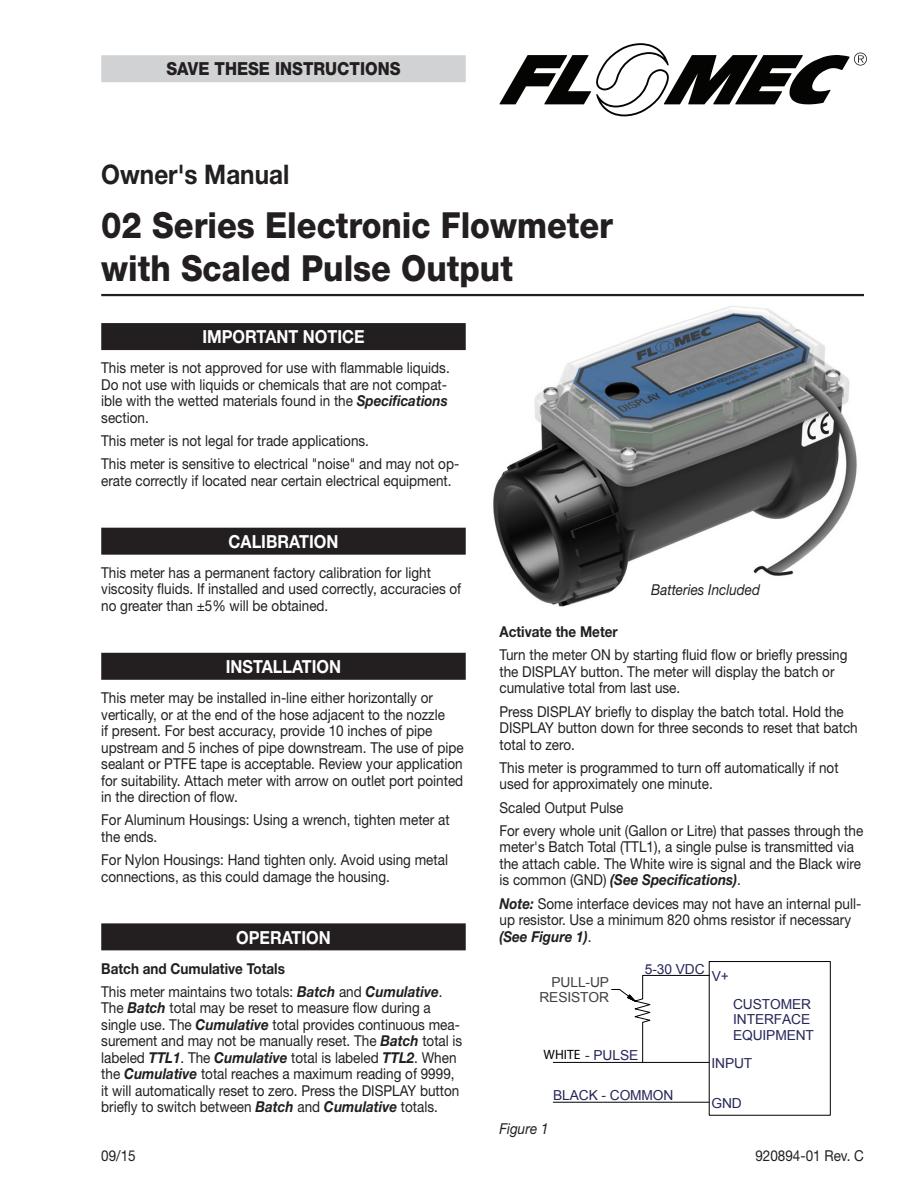
<style>
.page{position:relative;width:918px;height:1188px;background:#fff}
.page>*{position:absolute;margin:0;border:0;box-sizing:border-box;transform-origin:0 0}
.t1{font:800 36px/43.2px "Helvetica Neue LT Std";color:#231f20;scale:.9 1}
.t2{font:700 27px "Helvetica Neue LT Std";color:#231f20;scale:.9 1}
.Subhead_Reversed_fro{font:700 18px "Helvetica Neue LT Std";color:#fff;scale:.9 1}
.Language{font:800 18px "Helvetica Neue LT Std";color:#231f20;scale:.9 1}
.Body_Text{font:15px/16.5px "Helvetica Neue LT Std";color:#231f20;scale:.9 1}
.heading_2{font:700 15px "Helvetica Neue LT Std";color:#231f20;scale:.9 1}
.Body_Text-2{font:italic 15px "Helvetica Neue LT Std";color:#231f20;scale:.9 1}
.t3{font:13.8px/15.3px "Arial";letter-spacing:-.01em;color:#262659}
.t4{font:13.8px/15.3px "Arial";letter-spacing:-.01em;color:#3f3f3f;text-align:right}
.s1{font-weight:700;font-style:italic}
.s2{font-family:"Myriad Pro";font-size:13.5px;color:#000}
</style>
<div class="page">
<hr style="left:101px;top:294px;width:763px;height:2px;background:#231f20">
<div style="left:101px;top:55px;width:365px;height:27px;background:#d1d2d4"></div>
<svg style="left:500px;top:43px;width:367px;height:73px"></svg>
<div style="left:101px;top:323px;width:365px;height:27px;background:#231f20"></div>
<div style="left:101px;top:528px;width:365px;height:27px;background:#231f20"></div>
<div style="left:101px;top:653px;width:365px;height:27px;background:#231f20"></div>
<div style="left:101px;top:923px;width:365px;height:27px;background:#231f20"></div>
<img style="left:493px;top:306px;width:364px;height:301px">
<hr style="left:553px;top:1062px;width:156px;height:1px;background:#000">
<hr style="left:553px;top:1102px;width:156px;height:1px;background:#000">
<div style="left:709px;top:961px;width:122px;height:155px;border:1px solid #000"></div>
<svg style="left:611px;top:975px;width:99px;height:88px"></svg>
<p class="Language" style="left:166px;top:58px;width:262px">SAVE THESE INSTRUCTIONS</p>
<p class="t2" style="left:101px;top:158px;width:210px">Owner's Manual</p>
<p class="t1" style="left:101px;top:204px;width:570px">02 Series Electronic Flowmeter with Scaled Pulse Output</p>
<p class="Subhead_Reversed_fro" style="left:202px;top:326px;width:182px">IMPORTANT NOTICE</p>
<p class="Body_Text" style="left:101px;top:360px;width:389px">This meter is not approved for use with flammable liquids.<br>Do not use with liquids or chemicals that are not compat&shy;ible with the wetted materials found in the <span class="s1">Specifications </span>section.</p>
<p class="Body_Text" style="left:101px;top:432px;width:299px">This meter is not legal for trade applications.</p>
<p class="Body_Text" style="left:101px;top:456px;width:399px">This meter is sensitive to electrical "noise" and may not op&shy;erate correctly if located near certain electrical equipment.</p>
<p class="Subhead_Reversed_fro" style="left:229px;top:530px;width:123px">CALIBRATION</p>
<p class="Body_Text" style="left:101px;top:564px;width:402px">This meter has a permanent factory calibration for light viscosity fluids. If installed and used correctly, accuracies of no greater than ±5% will be obtained.</p>
<p class="Subhead_Reversed_fro" style="left:226px;top:655px;width:130px">INSTALLATION</p>
<p class="Body_Text" style="left:101px;top:689px;width:404px">This meter may be installed in-line either horizontally or vertically, or at the end of the hose adjacent to the nozzle<br>if present. For best accuracy, provide 10 inches of pipe upstream and 5 inches of pipe downstream. The use of pipe sealant or PTFE tape is acceptable. Review your application for suitability. Attach meter with arrow on outlet port pointed in the direction of flow.</p>
<p class="Body_Text" style="left:101px;top:811px;width:389px">For Aluminum Housings: Using a wrench, tighten meter at the ends.</p>
<p class="Body_Text" style="left:101px;top:851px;width:387px">For Nylon Housings: Hand tighten only. Avoid using metal connections, as this could damage the housing.</p>
<p class="Subhead_Reversed_fro" style="left:236px;top:926px;width:107px">OPERATION</p>
<p class="heading_2" style="left:101px;top:959px;width:206px">Batch and Cumulative Totals</p>
<p class="Body_Text" style="left:101px;top:983px;width:403px">This meter maintains two totals: <span class="s1">Batch</span> and <span class="s1">Cumulative</span>.<br>The <span class="s1">Batch</span> total may be reset to measure flow during a single use. The <span class="s1">Cumulative</span> total provides continuous mea&shy;surement and may not be manually reset. The <span class="s1">Batch</span> total is labeled <span class="s1">TTL1</span>. The <span class="s1">Cumulative</span> total is labeled <span class="s1">TTL2</span>. When the <span class="s1">Cumulative</span> total reaches a maximum reading of 9999, it will automatically reset to zero. Press the DISPLAY button briefly to switch between <span class="s1">Batch</span> and <span class="s1">Cumulative</span> totals.</p>
<p class="Body_Text-2" style="left:651px;top:581px;width:123px">Batteries Included</p>
<p class="heading_2" style="left:500px;top:622px;width:133px">Activate the Meter</p>
<p class="Body_Text" style="left:500px;top:647px;width:388px">Turn the meter ON by starting fluid flow or briefly pressing the DISPLAY button. The meter will display the batch or cumulative total from last use.</p>
<p class="Body_Text" style="left:500px;top:703px;width:400px">Press DISPLAY briefly to display the batch total. Hold the<br>DISPLAY button down for three seconds to reset that batch total to zero.</p>
<p class="Body_Text" style="left:500px;top:759px;width:378px">This meter is programmed to turn off automatically if not used for approximately one minute.</p>
<p class="Body_Text" style="left:500px;top:799px;width:139px">Scaled Output Pulse</p>
<p class="Body_Text" style="left:500px;top:822px;width:406px">For every whole unit (Gallon or Litre) that passes through the meter's Batch Total (TTL1), a single pulse is transmitted via the attach cable. The White wire is signal and the Black wire is common (GND) <span class="s1">(See Specifications)</span>.</p>
<p class="Body_Text" style="left:500px;top:895px;width:404px"><span class="s1">Note:</span> Some interface devices may not have an internal pull&shy;up resistor. Use a minimum 820 ohms resistor if necessary <span class="s1">(See Figure 1)</span>.</p>
<p class="t4" style="left:539px;top:974px;width:71px">PULL-UP<br>RESISTOR</p>
<p class="t3" style="left:645px;top:961px;width:61px">5-30 VDC</p>
<p class="t3" style="left:712px;top:969px;width:19px">V+</p>
<p class="t3" style="left:733px;top:997px;width:82px">CUSTOMER<br>INTERFACE<br>EQUIPMENT</p>
<p class="t3" style="left:544px;top:1048px;width:96px"><span class="s2">WHITE</span> - PULSE</p>
<p class="t3" style="left:553px;top:1088px;width:122px">BLACK - COMMON</p>
<p class="Body_Text-2" style="left:500px;top:1120px;width:56px">Figure 1</p>
<p class="t3" style="left:711px;top:1055px;width:42px">INPUT</p>
<p class="t3" style="left:712px;top:1095px;width:32px">GND</p>
<p class="Body_Text" style="left:101px;top:1147px;width:40px">09/15</p>
<p class="Body_Text" style="left:755px;top:1147px;width:122px">920894-01 Rev. C</p>
</div>
